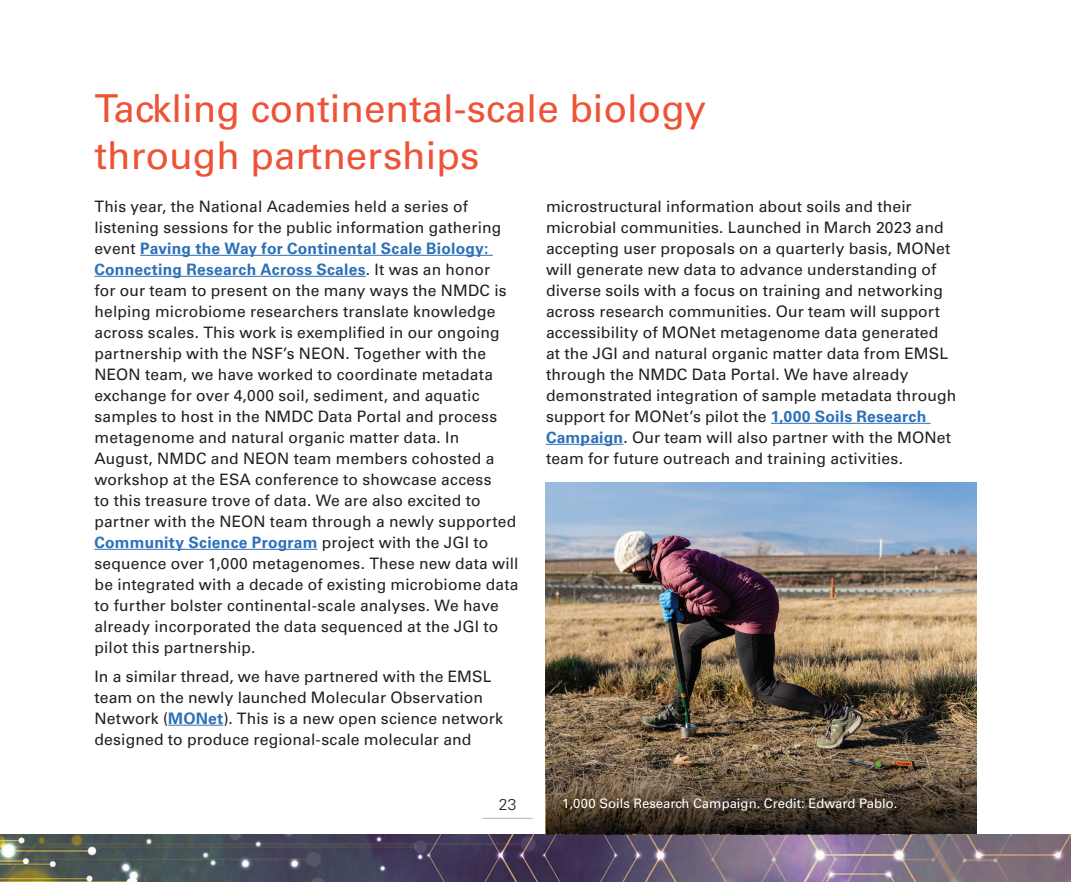
<style>
.page{position:relative;width:1071px;height:882px;background:#fff}
.page>*{position:absolute;margin:0;border:0;box-sizing:border-box;transform-origin:0 0}
.t1{font:38.5px/46.2px "Univers LT Std";color:#ed5337}
.t2{font:15.75px/21px "Univers LT Std";letter-spacing:.01em;color:#231f20}
.t3{font:300 15.75px "Univers LT Std";color:#231f20}
.t4{font:13.12px "Univers LT Std";color:#fff}
.s1{font-weight:700;color:#2c70b8}
</style>
<div class="page">
<hr style="left:140px;top:255px;width:353px;height:1px;background:#2c70b8">
<hr style="left:94px;top:276px;width:272px;height:1px;background:#2c70b8">
<hr style="left:94px;top:549px;width:223px;height:1px;background:#2c70b8">
<hr style="left:168px;top:725px;width:55px;height:1px;background:#2c70b8">
<hr style="left:771px;top:423px;width:160px;height:1px;background:#2c70b8">
<hr style="left:546px;top:444px;width:77px;height:1px;background:#2c70b8">
<img style="left:546px;top:483px;width:430px;height:257px">
<svg style="left:546px;top:740px;width:430px;height:94px;background:#5b4c3a"></svg>
<img style="left:0;top:834px;width:1071px;height:48px">
<hr style="left:483px;top:818px;width:50px;height:1px;background:#b3b3b3">
<h1 class="t1" style="left:94px;top:86px;width:613px">Tackling continental-scale biology through partnerships</h1>
<p class="t2" style="left:94px;top:196px;width:426px">This year, the National Academies held a series of listening sessions for the public information gathering event <span class="s1">Paving the Way for Continental Scale Biology:<br>Connecting Research Across Scales</span>. It was an honor<br>for our team to present on the many ways the NMDC is helping microbiome researchers translate knowledge across scales. This work is exemplified in our ongoing partnership with the NSF’s NEON. Together with the NEON team, we have worked to coordinate metadata exchange for over 4,000 soil, sediment, and aquatic samples to host in the NMDC Data Portal and process metagenome and natural organic matter data. In August, NMDC and NEON team members cohosted a workshop at the ESA conference to showcase access<br>to this treasure trove of data. We are also excited to partner with the NEON team through a newly supported <span class="s1">Community Science Program</span> project with the JGI to sequence over 1,000 metagenomes. These new data will be integrated with a decade of existing microbiome data to further bolster continental-scale analyses. We have already incorporated the data sequenced at the JGI to pilot this partnership.</p>
<p class="t2" style="left:94px;top:666px;width:410px">In a similar thread, we have partnered with the EMSL team on the newly launched Molecular Observation Network (<span class="s1">MONet</span>). This is a new open science network designed to produce regional-scale molecular and</p>
<p class="t2" style="left:546px;top:196px;width:412px">microstructural information about soils and their microbial communities. Launched in March 2023 and accepting user proposals on a quarterly basis, MONet will generate new data to advance understanding of diverse soils with a focus on training and networking across research communities. Our team will support accessibility of MONet metagenome data generated at the JGI and natural organic matter data from EMSL through the NMDC Data Portal. We have already demonstrated integration of sample metadata through support for MONet’s pilot the <span class="s1">1,000 Soils Research Campaign</span>. Our team will also partner with the MONet team for future outreach and training activities.</p>
<p class="t3" style="left:499px;top:795px;width:19px">23</p>
<p class="t4" style="left:562px;top:796px;width:337px">1,000 Soils Research Campaign. Credit: Edward Pablo.</p>
</div>
